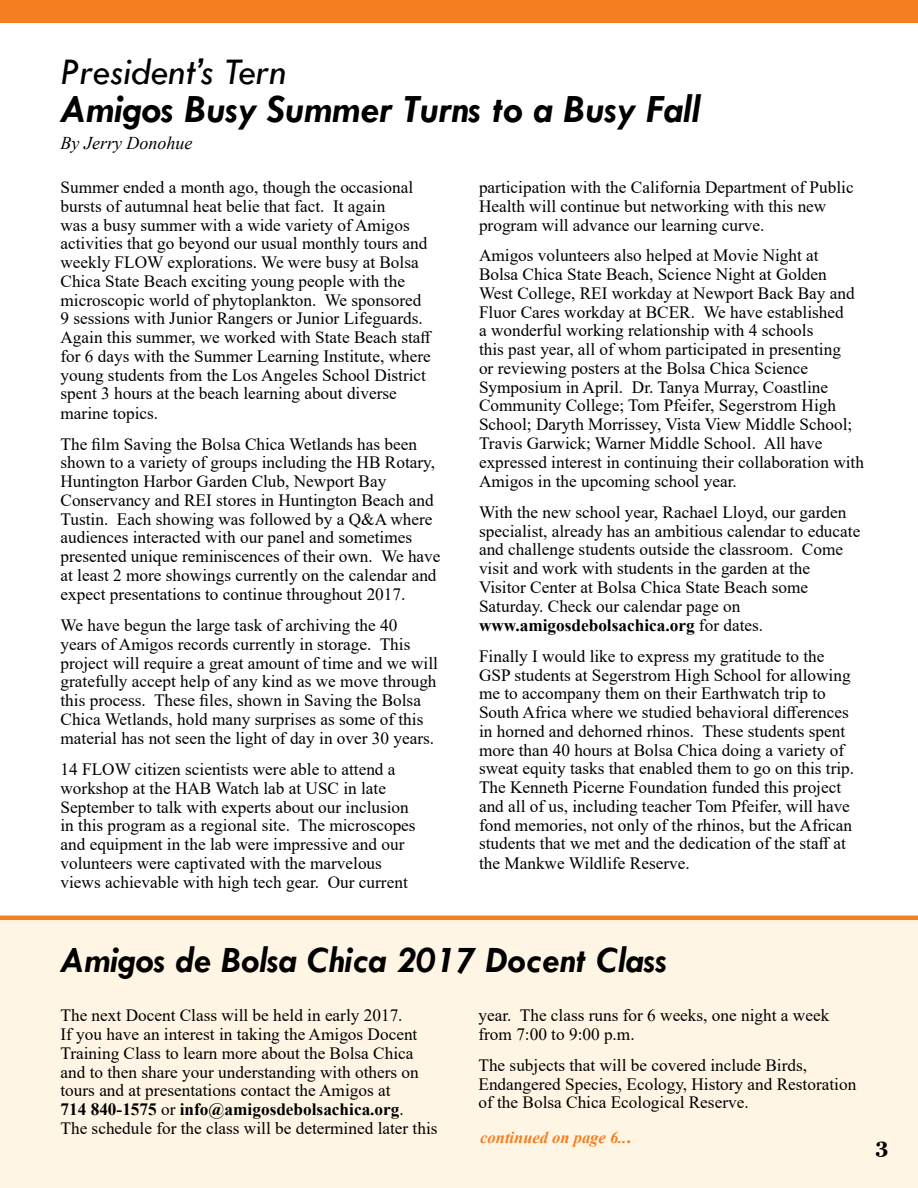
<style>
.page{position:relative;width:918px;height:1188px;background:#fff}
.page>*{position:absolute;margin:0;border:0;box-sizing:border-box;transform-origin:0 0}
.t1{font:italic 700 40.5px "Tw Cen";color:#000}
.t2{font:italic 39px "Tw Cen";color:#000}
.t3{font:italic 700 37.5px "Tw Cen";color:#000}
.t4{font:700 21px "Georgia";color:#000}
.t5{font:italic 18px "Times New Roman";color:#000}
.t6{font:17.25px/18.8px "Times New Roman";color:#000}
.t7{font:italic 700 16.5px "Times New Roman";color:#f57e20}
.s1{font-weight:700}
.s2{font-family:"Georgia";font-size:15.75px}
</style>
<div class="page">
<div style="left:0;top:917px;width:918px;height:271px;background:#fff5e4"></div>
<hr style="left:0;top:916px;width:918px;height:4px;background:#f57e20">
<div style="left:0;top:0;width:918px;height:22px;background:#f57e20"></div>
<h2 class="t2" style="left:61px;top:48px;width:227px">President’s Tern</h2>
<h1 class="t1" style="left:61px;top:85px;width:641px">Amigos Busy Summer Turns to a Busy Fall</h1>
<p class="t5" style="left:61px;top:130px;width:133px">By Jerry Donohue</p>
<p class="t6" style="left:61px;top:177px;width:373px">Summer ended a month ago, though the occasional bursts of autumnal heat belie that fact. It again<br>was a busy summer with a wide variety of Amigos activities that go beyond our usual monthly tours and weekly FLOW explorations. We were busy at Bolsa Chica State Beach exciting young people with the microscopic world of phytoplankton. We sponsored 9 sessions with Junior Rangers or Junior Lifeguards.<br>Again this summer, we worked with State Beach staff for 6 days with the Summer Learning Institute, where young students from the Los Angeles School District spent 3 hours at the beach learning about diverse marine topics.</p>
<p class="t6" style="left:61px;top:434px;width:382px">The film Saving the Bolsa Chica Wetlands has been shown to a variety of groups including the HB Rotary, Huntington Harbor Garden Club, Newport Bay Conservancy and REI stores in Huntington Beach and Tustin. Each showing was followed by a Q&amp;A where audiences interacted with our panel and sometimes presented unique reminiscences of their own. We have at least 2 more showings currently on the calendar and expect presentations to continue throughout 2017.</p>
<p class="t6" style="left:61px;top:615px;width:379px">We have begun the large task of archiving the 40 years of Amigos records currently in storage. This project will require a great amount of time and we will gratefully accept help of any kind as we move through this process. These files, shown in Saving the Bolsa Chica Wetlands, hold many surprises as some of this material has not seen the light of day in over 30 years.</p>
<p class="t6" style="left:61px;top:759px;width:357px">14 FLOW citizen scientists were able to attend a workshop at the HAB Watch lab at USC in late September to talk with experts about our inclusion in this program as a regional site. The microscopes and equipment in the lab were impressive and our volunteers were captivated with the marvelous views achievable with high tech gear. Our current</p>
<p class="t6" style="left:479px;top:177px;width:376px">participation with the California Department of Public<br>Health will continue but networking with this new program will advance our learning curve.</p>
<p class="t6" style="left:479px;top:246px;width:386px">Amigos volunteers also helped at Movie Night at<br>Bolsa Chica State Beach, Science Night at Golden West College, REI workday at Newport Back Bay and Fluor Cares workday at BCER. We have established<br>a wonderful working relationship with 4 schools<br>this past year, all of whom participated in presenting<br>or reviewing posters at the Bolsa Chica Science Symposium in April. Dr. Tanya Murray, Coastline Community College; Tom Pfeifer, Segerstrom High School; Daryth Morrissey, Vista View Middle School; Travis Garwick; Warner Middle School. All have expressed interest in continuing their collaboration with Amigos in the upcoming school year.</p>
<p class="t6" style="left:479px;top:502px;width:383px">With the new school year, Rachael Lloyd, our garden specialist, already has an ambitious calendar to educate and challenge students outside the classroom. Come visit and work with students in the garden at the Visitor Center at Bolsa Chica State Beach some Saturday. Check our calendar page on <span class="s1">www.amigosdebolsachica.org</span> for dates.</p>
<p class="t6" style="left:479px;top:646px;width:377px">Finally I would like to express my gratitude to the GSP students at Segerstrom High School for allowing me to accompany them on their Earthwatch trip to South Africa where we studied behavioral differences in horned and dehorned rhinos. These students spent more than 40 hours at Bolsa Chica doing a variety of sweat equity tasks that enabled them to go on this trip.<br>The Kenneth Picerne Foundation funded this project and all of us, including teacher Tom Pfeifer, will have fond memories, not only of the rhinos, but the African students that we met and the dedication of the staff at the Mankwe Wildlife Reserve.</p>
<h3 class="t3" style="left:61px;top:938px;width:608px">Amigos de Bolsa Chica 2017 Docent Class</h3>
<p class="t6" style="left:61px;top:1006px;width:379px">The next Docent Class will be held in early 2017.<br>If you have an interest in taking the Amigos Docent Training Class to learn more about the Bolsa Chica and to then share your understanding with others on tours and at presentations contact the Amigos at<br><span class="s1">714 840-1575</span> or <span class="s1">info@amigosdebolsachica.org</span>.<br>The schedule for the class will be determined later this</p>
<p class="t6" style="left:478px;top:1006px;width:352px">year. The class runs for 6 weeks, one night a week from 7:00 to 9:00 p.m.</p>
<p class="t6" style="left:478px;top:1055px;width:379px">The subjects that will be covered include Birds,<br>Endangered Species, Ecology, History and Restoration of the Bolsa Chica Ecological Reserve.</p>
<p class="t7" style="left:480px;top:1126px;width:153px">continued on page 6..<span class="s2">.</span></p>
<p class="t4" style="left:875px;top:1132px;width:15px">3</p>
</div>
